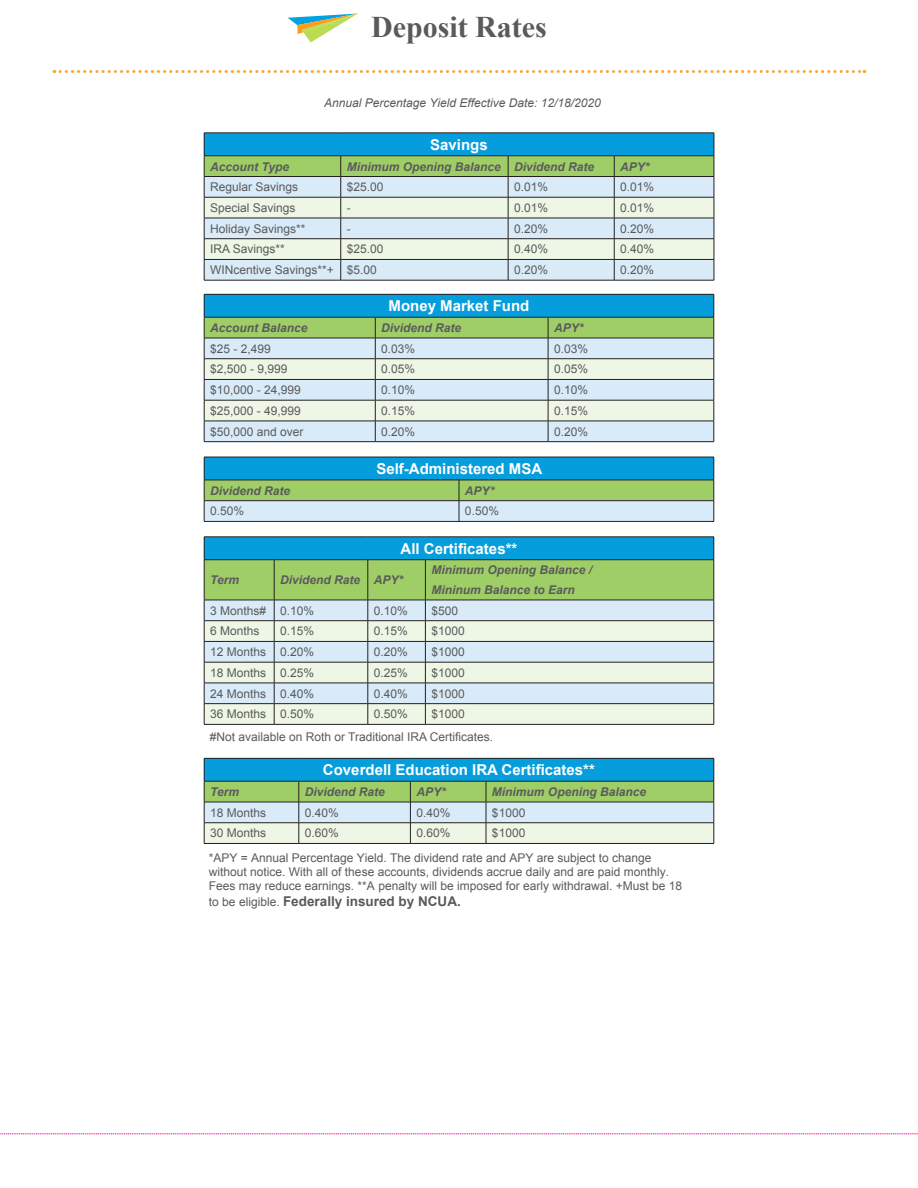
<style>
.page{position:relative;width:918px;height:1188px;background:#fff}
.page>*{position:absolute;margin:0;border:0;box-sizing:border-box;transform-origin:0 0}
.t1{font:700 30px "Times New Roman";color:#5a5a5c}
.t2{font:700 15px "Arial";color:#fff}
.t3{font:700 13.5px "Arial";color:#5a5a5c}
.t4{font:12px/14.4px "Arial";color:#5a5a5c}
.t5{font:italic 700 12px/19.5px "Arial";color:#5a5a5c}
.t6{font:italic 12px "Arial";color:#5a5a5c}
.s1{font-weight:400;font-size:12px}
</style>
<div class="page">
<svg style="left:54px;top:70px;width:811px;height:3px"></svg>
<hr style="left:204px;top:294px;width:171px;height:1px;background:#231f20">
<hr style="left:375px;top:294px;width:173px;height:1px;background:#231f20">
<hr style="left:548px;top:294px;width:166px;height:1px;background:#231f20">
<svg style="left:204px;top:295px;width:511px;height:146px;background:#aed4d0"></svg>
<hr style="left:204px;top:441px;width:171px;height:1px;background:#231f20">
<hr style="left:375px;top:441px;width:173px;height:1px;background:#231f20">
<hr style="left:548px;top:441px;width:166px;height:1px;background:#231f20">
<svg style="left:204px;top:457px;width:511px;height:64px;background:#77beb8"></svg>
<hr style="left:204px;top:521px;width:255px;height:1px;background:#231f20">
<hr style="left:459px;top:521px;width:255px;height:1px;background:#231f20">
<svg style="left:204px;top:537px;width:511px;height:187px;background:#b2d5c6"></svg>
<hr style="left:204px;top:724px;width:70px;height:1px;background:#231f20">
<hr style="left:274px;top:724px;width:94px;height:1px;background:#231f20">
<hr style="left:368px;top:724px;width:57px;height:1px;background:#231f20">
<hr style="left:425px;top:724px;width:289px;height:1px;background:#231f20">
<hr style="left:204px;top:758px;width:95px;height:1px;background:#231f20">
<hr style="left:299px;top:758px;width:111px;height:1px;background:#231f20">
<hr style="left:410px;top:758px;width:76px;height:1px;background:#231f20">
<hr style="left:486px;top:758px;width:228px;height:1px;background:#231f20">
<svg style="left:204px;top:759px;width:511px;height:84px;background:#92c9c1"></svg>
<hr style="left:204px;top:843px;width:95px;height:1px;background:#231f20">
<hr style="left:299px;top:843px;width:111px;height:1px;background:#231f20">
<hr style="left:410px;top:843px;width:76px;height:1px;background:#231f20">
<hr style="left:486px;top:843px;width:228px;height:1px;background:#231f20">
<svg style="left:204px;top:133px;width:511px;height:147px;background:#add3cf"></svg>
<hr style="left:204px;top:280px;width:137px;height:1px;background:#231f20">
<hr style="left:341px;top:280px;width:167px;height:1px;background:#231f20">
<hr style="left:508px;top:280px;width:106px;height:1px;background:#231f20">
<hr style="left:614px;top:280px;width:100px;height:1px;background:#231f20">
<svg style="left:288px;top:14px;width:69px;height:28px"></svg>
<svg style="left:0;top:1134px;width:918px;height:1px"></svg>
<h1 class="t1" style="left:371px;top:6px;width:177px">Deposit Rates</h1>
<p class="t6" style="left:324px;top:95px;width:278px">Annual Percentage Yield Effective Date: 12/18/2020</p>
<p class="t2" style="left:430px;top:135px;width:59px">Savings</p>
<p class="t5" style="left:210px;top:157px;width:80px">Account Type</p>
<p class="t5" style="left:347px;top:157px;width:249px">Minimum Opening Balance Dividend Rate</p>
<p class="t5" style="left:620px;top:157px;width:31px">APY*</p>
<p class="t4" style="left:210px;top:180px;width:90px">Regular Savings</p>
<p class="t4" style="left:347px;top:180px;width:38px">$25.00</p>
<p class="t4" style="left:514px;top:180px;width:36px">0.01%</p>
<p class="t4" style="left:620px;top:180px;width:36px">0.01%</p>
<p class="t4" style="left:210px;top:201px;width:87px">Special Savings</p>
<p class="t4" style="left:347px;top:201px;width:5px">-</p>
<p class="t4" style="left:514px;top:201px;width:36px">0.01%</p>
<p class="t4" style="left:620px;top:201px;width:36px">0.01%</p>
<p class="t4" style="left:210px;top:221px;width:97px">Holiday Savings**</p>
<p class="t4" style="left:347px;top:221px;width:5px">-</p>
<p class="t4" style="left:514px;top:221px;width:36px">0.20%</p>
<p class="t4" style="left:620px;top:221px;width:36px">0.20%</p>
<p class="t4" style="left:210px;top:242px;width:76px">IRA Savings**</p>
<p class="t4" style="left:347px;top:242px;width:38px">$25.00</p>
<p class="t4" style="left:514px;top:242px;width:36px">0.40%</p>
<p class="t4" style="left:620px;top:242px;width:36px">0.40%</p>
<p class="t4" style="left:210px;top:263px;width:168px">WINcentive Savings**+ $5.00</p>
<p class="t4" style="left:514px;top:263px;width:36px">0.20%</p>
<p class="t4" style="left:620px;top:263px;width:36px">0.20%</p>
<p class="t2" style="left:389px;top:296px;width:142px">Money Market Fund</p>
<p class="t5" style="left:210px;top:318px;width:99px">Account Balance</p>
<p class="t5" style="left:381px;top:318px;width:82px">Dividend Rate</p>
<p class="t5" style="left:554px;top:318px;width:31px">APY*</p>
<p class="t4" style="left:210px;top:341px;width:62px">$25 - 2,499</p>
<p class="t4" style="left:381px;top:341px;width:36px">0.03%</p>
<p class="t4" style="left:554px;top:341px;width:36px">0.03%</p>
<p class="t4" style="left:210px;top:362px;width:79px">$2,500 - 9,999</p>
<p class="t4" style="left:381px;top:362px;width:36px">0.05%</p>
<p class="t4" style="left:554px;top:362px;width:36px">0.05%</p>
<p class="t4" style="left:210px;top:383px;width:92px">$10,000 - 24,999</p>
<p class="t4" style="left:381px;top:383px;width:36px">0.10%</p>
<p class="t4" style="left:554px;top:383px;width:36px">0.10%</p>
<p class="t4" style="left:210px;top:404px;width:92px">$25,000 - 49,999</p>
<p class="t4" style="left:381px;top:404px;width:36px">0.15%</p>
<p class="t4" style="left:554px;top:404px;width:36px">0.15%</p>
<p class="t4" style="left:210px;top:424px;width:95px">$50,000 and over</p>
<p class="t4" style="left:381px;top:424px;width:36px">0.20%</p>
<p class="t4" style="left:554px;top:424px;width:36px">0.20%</p>
<p class="t2" style="left:376px;top:459px;width:167px">Self-Administered MSA</p>
<p class="t5" style="left:210px;top:481px;width:82px">Dividend Rate</p>
<p class="t5" style="left:465px;top:481px;width:31px">APY*</p>
<p class="t4" style="left:210px;top:504px;width:36px">0.50%</p>
<p class="t4" style="left:465px;top:504px;width:36px">0.50%</p>
<p class="t2" style="left:401px;top:539px;width:118px">All Certificates**</p>
<p class="t5" style="left:210px;top:571px;width:30px">Term</p>
<p class="t5" style="left:280px;top:571px;width:124px">Dividend Rate APY*</p>
<p class="t5" style="left:431px;top:561px;width:162px">Minimum Opening Balance /<br>Mininum Balance to Earn</p>
<p class="t4" style="left:210px;top:603px;width:106px">3 Months# 0.10%</p>
<p class="t4" style="left:374px;top:603px;width:36px">0.10%</p>
<p class="t4" style="left:431px;top:603px;width:28px">$500</p>
<p class="t4" style="left:210px;top:624px;width:51px">6 Months</p>
<p class="t4" style="left:280px;top:624px;width:36px">0.15%</p>
<p class="t4" style="left:374px;top:624px;width:36px">0.15%</p>
<p class="t4" style="left:431px;top:624px;width:35px">$1000</p>
<p class="t4" style="left:210px;top:645px;width:106px">12 Months 0.20%</p>
<p class="t4" style="left:374px;top:645px;width:36px">0.20%</p>
<p class="t4" style="left:431px;top:645px;width:35px">$1000</p>
<p class="t4" style="left:210px;top:666px;width:106px">18 Months 0.25%</p>
<p class="t4" style="left:374px;top:666px;width:36px">0.25%</p>
<p class="t4" style="left:431px;top:666px;width:35px">$1000</p>
<p class="t4" style="left:210px;top:686px;width:106px">24 Months 0.40%</p>
<p class="t4" style="left:374px;top:686px;width:36px">0.40%</p>
<p class="t4" style="left:431px;top:686px;width:35px">$1000</p>
<p class="t4" style="left:210px;top:707px;width:106px">36 Months 0.50%</p>
<p class="t4" style="left:374px;top:707px;width:36px">0.50%</p>
<p class="t4" style="left:431px;top:707px;width:35px">$1000</p>
<p class="t4" style="left:210px;top:729px;width:285px">#Not available on Roth or Traditional IRA Certificates.</p>
<p class="t2" style="left:323px;top:760px;width:273px">Coverdell Education IRA Certificates**</p>
<p class="t5" style="left:210px;top:783px;width:30px">Term</p>
<p class="t5" style="left:305px;top:783px;width:82px">Dividend Rate</p>
<p class="t5" style="left:416px;top:783px;width:31px">APY*</p>
<p class="t5" style="left:492px;top:783px;width:156px">Minimum Opening Balance</p>
<p class="t4" style="left:210px;top:805px;width:58px">18 Months</p>
<p class="t4" style="left:305px;top:805px;width:36px">0.40%</p>
<p class="t4" style="left:416px;top:805px;width:36px">0.40%</p>
<p class="t4" style="left:492px;top:805px;width:35px">$1000</p>
<p class="t4" style="left:210px;top:826px;width:58px">30 Months</p>
<p class="t4" style="left:305px;top:826px;width:36px">0.60%</p>
<p class="t4" style="left:416px;top:826px;width:36px">0.60%</p>
<p class="t4" style="left:492px;top:826px;width:35px">$1000</p>
<p class="t4" style="left:209px;top:850px;width:475px">*APY = Annual Percentage Yield. The dividend rate and APY are subject to change without notice. With all of these accounts, dividends accrue daily and are paid monthly.<br>Fees may reduce earnings. **A penalty will be imposed for early withdrawal. +Must be 18</p>
<p class="t3" style="left:209px;top:892px;width:253px"><span class="s1">to be eligible.</span> Federally insured by NCUA.</p>
</div>
